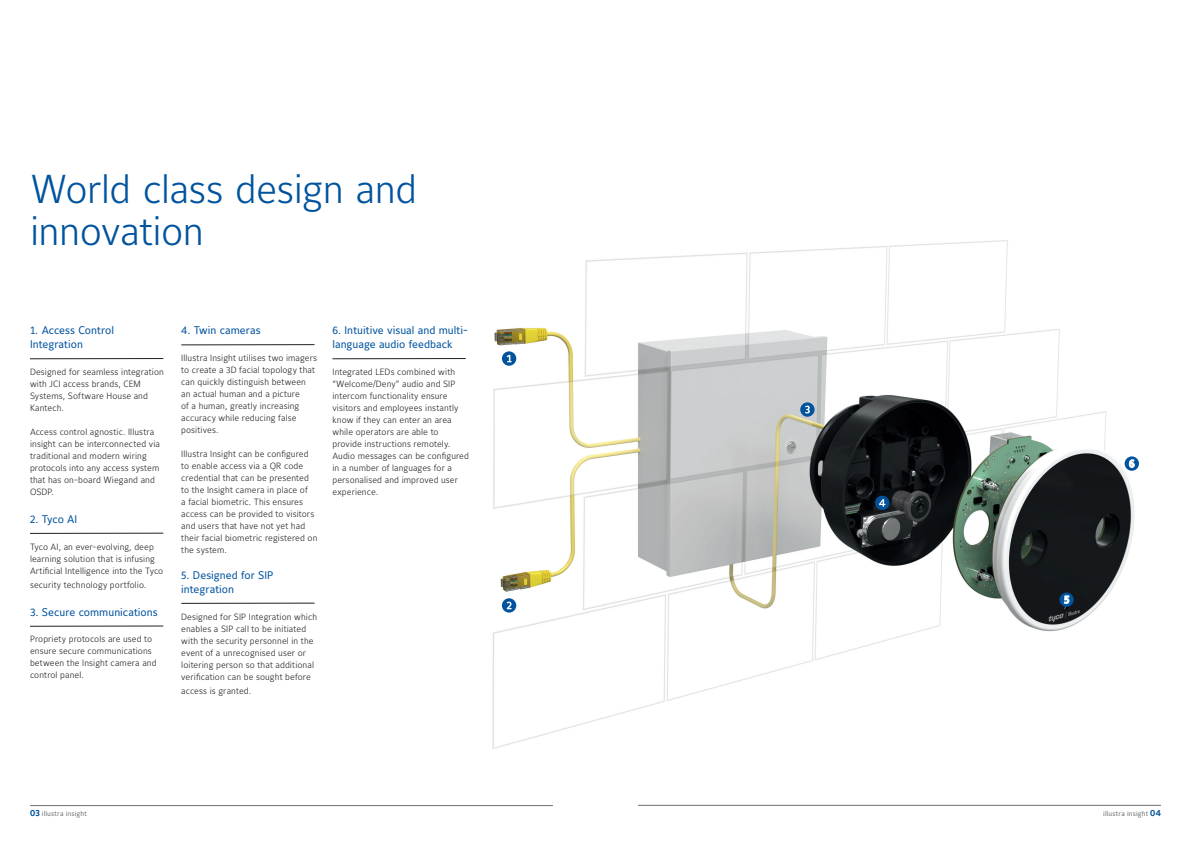
<style>
.page{position:relative;width:1191px;height:842px;background:#fff}
.page>*{position:absolute;margin:0;border:0;box-sizing:border-box;transform-origin:0 0}
.t1{font:300 40px/42px "Maurea Jci Lf ML";letter-spacing:-.015em;color:#01539e}
.t2{font:11px/14px "Maurea Jci Lf ML";color:#01539e}
.t3{font:300 9px/12px "Maurea Jci Lf ML";letter-spacing:.01em;color:#231f20}
.t4{font:7px "Maurea Jci Lf ML";letter-spacing:.02em;color:#6c7075}
.s1{font-weight:700;font-size:9px;color:#01539e}
</style>
<div class="page">
<img style="left:492px;top:240px;width:647px;height:509px">
<div style="left:800px;top:402px;width:14px;height:15px;background:#01539e;border-radius:50%"></div>
<svg style="left:805px;top:406px;width:5px;height:7px"></svg>
<svg style="left:502px;top:351px;width:14px;height:15px"></svg>
<svg style="left:506px;top:355px;width:5px;height:7px"></svg>
<svg style="left:502px;top:598px;width:14px;height:15px"></svg>
<svg style="left:506px;top:602px;width:5px;height:7px"></svg>
<div style="left:875px;top:496px;width:14px;height:14px;background:#01539e;border-radius:50%"></div>
<svg style="left:879px;top:499px;width:6px;height:8px"></svg>
<hr style="left:30px;top:358px;width:133px;height:1px;background:#231f20">
<hr style="left:30px;top:533px;width:133px;height:1px;background:#231f20">
<hr style="left:181px;top:344px;width:133px;height:1px;background:#231f20">
<hr style="left:181px;top:603px;width:133px;height:1px;background:#231f20">
<hr style="left:30px;top:805px;width:523px;height:1px;background:#6c7075">
<hr style="left:638px;top:805px;width:523px;height:1px;background:#6c7075">
<hr style="left:30px;top:626px;width:133px;height:1px;background:#231f20">
<hr style="left:332px;top:358px;width:134px;height:1px;background:#231f20">
<svg style="left:1059px;top:592px;width:14px;height:15px"></svg>
<svg style="left:1064px;top:596px;width:5px;height:8px"></svg>
<svg style="left:1124px;top:456px;width:15px;height:15px"></svg>
<svg style="left:1129px;top:459px;width:5px;height:9px"></svg>
<h1 class="t1" style="left:30px;top:167px;width:388px">World class design and innovation</h1>
<p class="t2" style="left:30px;top:323px;width:85px">1. Access Control<br>Integration</p>
<p class="t3" style="left:30px;top:366px;width:135px">Designed for seamless integration with JCI access brands, CEM<br>Systems, Software House and<br>Kantech.</p>
<p class="t3" style="left:30px;top:426px;width:131px">Access control agnostic. Illustra insight can be interconnected via traditional and modern wiring protocols into any access system that has on-board Wiegand and<br>OSDP.</p>
<p class="t2" style="left:30px;top:512px;width:49px">2. Tyco AI</p>
<p class="t3" style="left:30px;top:540px;width:135px">Tyco AI, an ever-evolving, deep learning solution that is infusing<br>Artificial Intelligence into the Tyco</p>
<p class="t3" style="left:30px;top:578px;width:118px">security technology portfolio.</p>
<p class="t2" style="left:30px;top:605px;width:129px">3. Secure communications</p>
<p class="t3" style="left:30px;top:633px;width:128px">Propriety protocols are used to ensure secure communications between the Insight camera and control panel.</p>
<p class="t2" style="left:181px;top:323px;width:81px">4. Twin cameras</p>
<p class="t3" style="left:181px;top:352px;width:137px">Illustra Insight utilises two imagers to create a 3D facial topology that can quickly distinguish between an actual human and a picture<br>of a human, greatly increasing accuracy while reducing false positives.</p>
<p class="t3" style="left:181px;top:448px;width:138px">Illustra Insight can be configured to enable access via a QR code credential that can be presented to the Insight camera in place of<br>a facial biometric. This ensures access can be provided to visitors and users that have not yet had their facial biometric registered on the system.</p>
<p class="t2" style="left:181px;top:568px;width:94px">5. Designed for SIP integration</p>
<p class="t3" style="left:181px;top:610px;width:137px">Designed for SIP Integration which enables a SIP call to be initiated with the security personnel in the event of a unrecognised user or loitering person so that additional verification can be sought before</p>
<p class="t3" style="left:181px;top:684px;width:72px">access is granted.</p>
<p class="t2" style="left:332px;top:323px;width:137px">6. Intuitive visual and multi&shy;language audio feedback</p>
<p class="t3" style="left:332px;top:366px;width:138px">Integrated LEDs combined with “Welcome/Deny” audio and SIP intercom functionality ensure visitors and employees instantly know if they can enter an area while operators are able to provide instructions remotely.<br>Audio messages can be configured in a number of languages for a personalised and improved user experience.</p>
<p class="t4" style="left:30px;top:809px;width:58px"><span class="s1">03</span> illustra insight</p>
<p class="t4" style="left:1103px;top:809px;width:59px">illustra insight <span class="s1">04</span></p>
</div>
